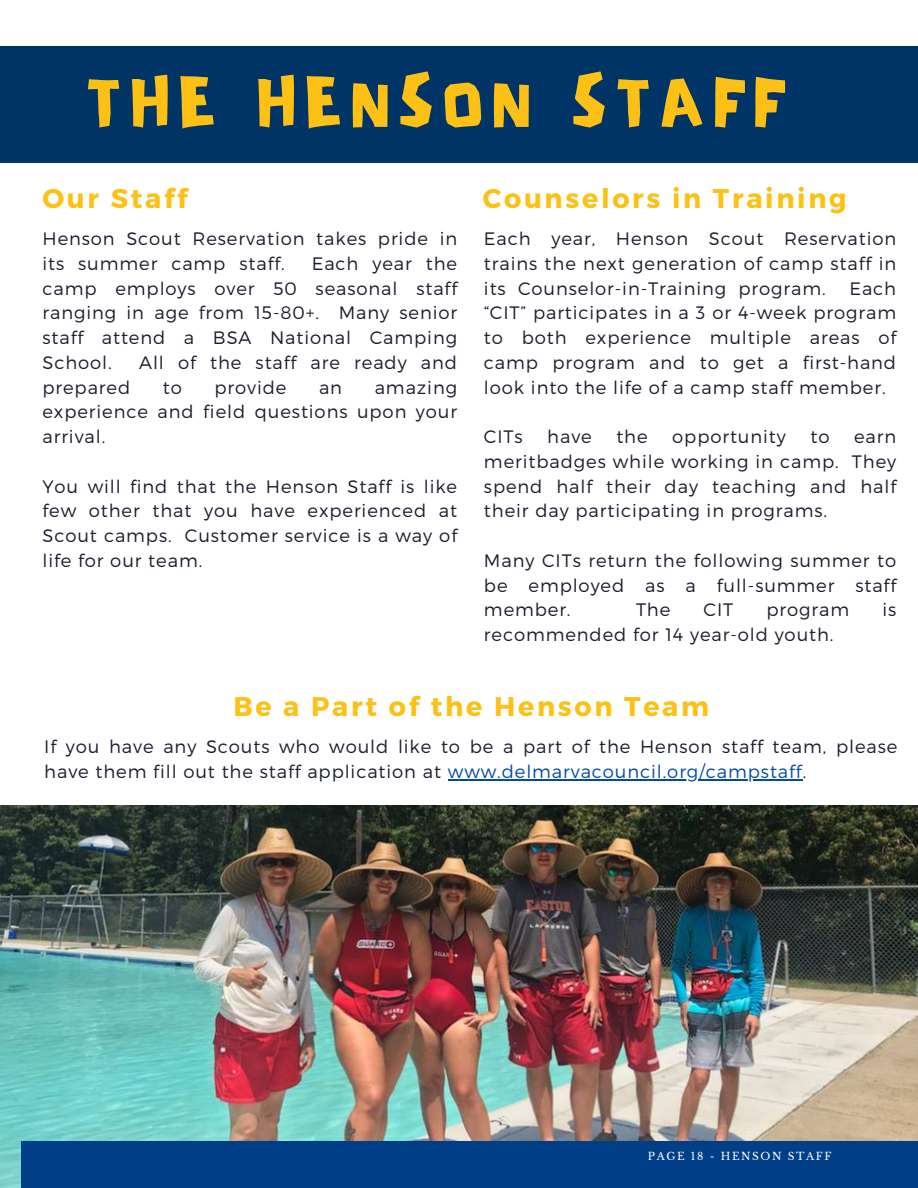
<style>
.page{position:relative;width:918px;height:1188px;background:#fff}
.page>*{position:absolute;margin:0;border:0;box-sizing:border-box;transform-origin:0 0}
.t1{font:79.5px "NF PAGKAKI Regular";letter-spacing:.1em;color:#fdc116}
.t2{font:700 27px "Montserrat";letter-spacing:.1em;color:#fdc116}
.t3{font:300 18px/24.8px "Montserrat";letter-spacing:.05em;color:#191d2d;text-align:justify}
.t4{font:10.5px "Libre Baskerville";letter-spacing:.15em;color:#fff}
.s1{color:#004aad}
</style>
<div class="page">
<img style="left:0;top:805px;width:918px;height:383px">
<div style="left:21px;top:1142px;width:897px;height:46px;background:#003f87"></div>
<div style="left:0;top:47px;width:918px;height:115px;background:#036"></div>
<hr style="left:448px;top:779px;width:355px;height:1px;background:#004aad">
<h1 class="t1" style="left:86px;top:54px;width:701px">THE HENSON STAFF</h1>
<h2 class="t2" style="left:42px;top:181px;width:147px">Our Staff</h2>
<p class="t3" style="left:42px;top:225px;width:416px">Henson Scout Reservation takes pride in its summer camp staff.</p>
<p class="t3" style="left:42px;top:250px;width:416px;text-indent:269px">Each year the camp employs over 50 seasonal staff ranging in age from 15-80+. Many senior staff attend a BSA National Camping School.</p>
<p class="t3" style="left:139px;top:349px;width:319px">All of the staff are ready and</p>
<p class="t3" style="left:42px;top:374px;width:89px">prepared</p>
<p class="t3" style="left:163px;top:374px;width:21px">to</p>
<p class="t3" style="left:214px;top:374px;width:73px">provide</p>
<p class="t3" style="left:319px;top:374px;width:25px">an</p>
<p class="t3" style="left:42px;top:374px;width:416px;text-indent:332px">amazing experience and field questions upon your arrival.</p>
<p class="t3" style="left:42px;top:473px;width:416px">You will find that the Henson Staff is like few other that you have experienced at Scout camps. Customer service is a way of life for our team.</p>
<h2 class="t2" style="left:483px;top:181px;width:365px">Counselors in Training</h2>
<p class="t3" style="left:484px;top:225px;width:414px">Each year, Henson Scout Reservation trains the next generation of camp staff in its Counselor-in-Training program.</p>
<p class="t3" style="left:484px;top:275px;width:414px;text-indent:365px">Each “CIT” participates in a 3 or 4-week program to both experience multiple areas of camp program and to get a first-hand look into the life of a camp staff member.</p>
<p class="t3" style="left:484px;top:423px;width:40px">CITs</p>
<p class="t3" style="left:547px;top:423px;width:46px">have</p>
<p class="t3" style="left:616px;top:423px;width:33px">the</p>
<p class="t3" style="left:672px;top:423px;width:115px">opportunity</p>
<p class="t3" style="left:810px;top:423px;width:21px">to</p>
<p class="t3" style="left:484px;top:423px;width:414px;text-indent:370px">earn meritbadges while working in camp. They spend half their day teaching and half their day participating in programs.</p>
<p class="t3" style="left:484px;top:547px;width:414px">Many CITs return the following summer to be employed as a full-summer staff member.</p>
<p class="t3" style="left:636px;top:597px;width:36px">The</p>
<p class="t3" style="left:704px;top:597px;width:31px">CIT</p>
<p class="t3" style="left:766px;top:597px;width:84px">program</p>
<p class="t3" style="left:882px;top:597px;width:15px">is</p>
<p class="t3" style="left:484px;top:621px;width:351px">recommended for 14 year-old youth.</p>
<h2 class="t2" style="left:233px;top:689px;width:477px">Be a Part of the Henson Team</h2>
<p class="t3" style="left:44px;top:733px;width:855px">If you have any Scouts who would like to be a part of the Henson staff team, please have them fill out the staff application at <span class="s1">www.delmarvacouncil.org/campstaff</span>.</p>
<p class="t4" style="left:648px;top:1150px;width:185px">PAGE 18 - HENSON STAFF</p>
</div>
